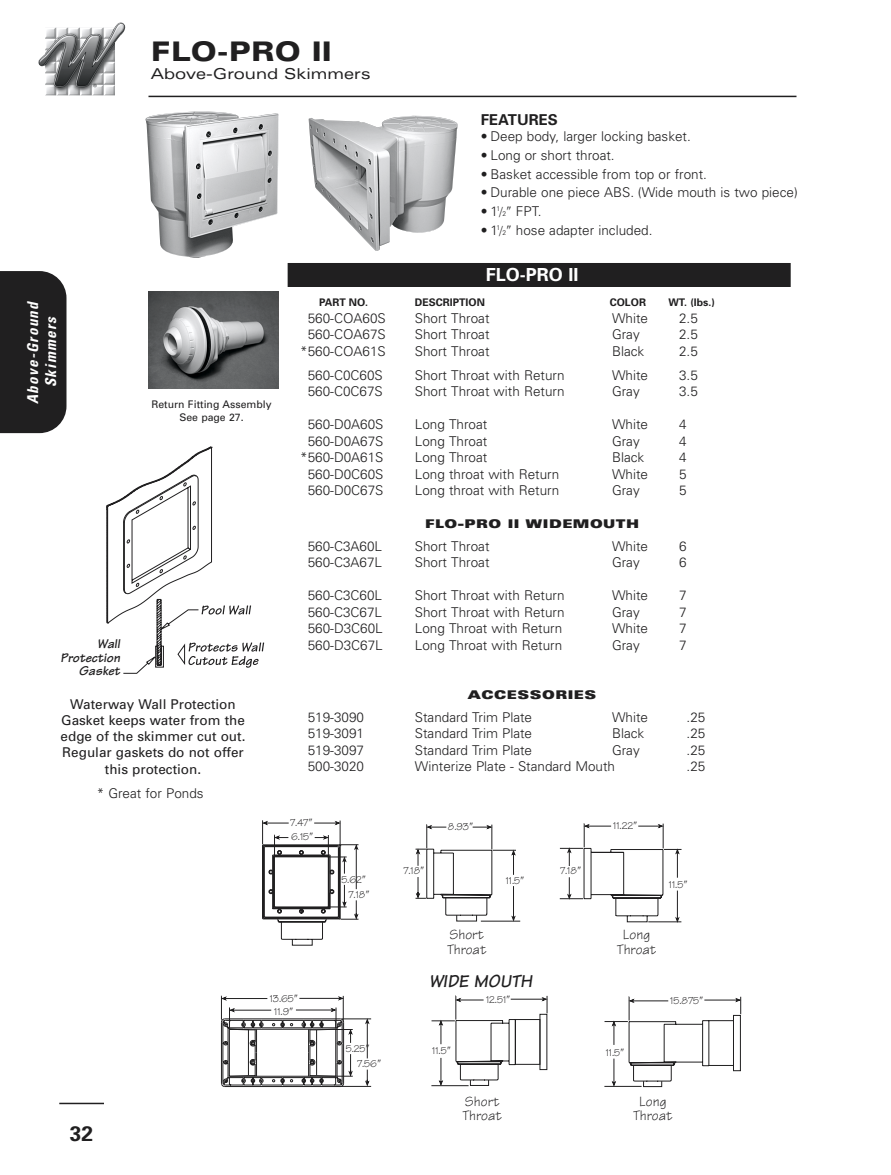
<style>
.page{position:relative;width:891px;height:1175px;background:#fff}
.page>*{position:absolute;margin:0;border:0;box-sizing:border-box;transform-origin:0 0}
.t1{font:900 expanded 27px "Univers";color:#201f20}
.t2{font:700 21px "Univers";color:#201f20}
.t3{font:italic 700 18.45px "Tekton";color:#201f20}
.t4{font:700 18px "Univers";color:#fff}
.t5{font:italic 700 condensed 15px/18px "Univers";letter-spacing:.09em;color:#fff;text-align:center}
.t6{font:expanded 15px "Univers";color:#201f20}
.t7{font:700 15px "Univers";color:#201f20}
.t8{font:14.4px/14.4px "Tekton";color:#201f20}
.t9{font:300 13.5px "Univers";color:#201f20}
.t10{font:13.5px/16.2px "Univers";color:#201f20;text-align:center}
.t11{font:italic 700 13.5px/13.5px "Tekton";color:#201f20;text-align:right}
.t12{font:900 expanded 12px "Univers";letter-spacing:.04em;color:#201f20}
.t13{font:10.5px/14.2px "Tekton";color:#201f20}
.t14{font:700 10.5px "Univers";color:#201f20}
.t15{font:10.5px/12.6px "Univers";color:#201f20;text-align:center}
.s1{font-size:6.75px}
</style>
<div class="page">
<hr style="left:59px;top:1102px;width:45px;height:2px;background:#201f20">
<img style="left:38px;top:22px;width:88px;height:73px">
<div style="left:0;top:271px;width:66px;height:162px;background:#201f20"></div>
<hr style="left:148px;top:96px;width:648px;height:1px;background:#201f20">
<img style="left:145px;top:111px;width:134px;height:147px">
<img style="left:309px;top:115px;width:149px;height:136px">
<div style="left:288px;top:263px;width:503px;height:24px;background:#201f20"></div>
<img style="left:148px;top:292px;width:130px;height:96px">
<svg style="left:106px;top:446px;width:158px;height:228px"></svg>
<svg style="left:221px;top:820px;width:520px;height:267px"></svg>
<h1 class="t1" style="left:151px;top:41px;width:183px">FLO-PRO II</h1>
<p class="t6" style="left:151px;top:68px;width:221px">Above-Ground Skimmers</p>
<p class="t7" style="left:481px;top:114px;width:79px">FEATURES</p>
<p class="t9" style="left:481px;top:131px;width:212px">• Deep body, larger locking basket.</p>
<p class="t9" style="left:481px;top:150px;width:135px">• Long or short throat.</p>
<p class="t9" style="left:481px;top:169px;width:228px">• Basket accessible from top or front.</p>
<p class="t9" style="left:481px;top:187px;width:319px">• Durable one piece ABS. (Wide mouth is two piece)</p>
<p class="t9" style="left:481px;top:206px;width:62px">• 1<sup>1</sup> <span class="s1">2</span> FPT.</p>
<p class="t9" style="left:481px;top:225px;width:173px">• 1<sup>1</sup> <span class="s1">2</span> hose adapter included.</p>
<h3 class="t4" style="left:486px;top:268px;width:94px">FLO-PRO II</h3>
<p class="t5" style="left:26px;top:404px;width:104px;rotate:-90deg">Above-Ground<br>Skimmers</p>
<p class="t15" style="left:151px;top:399px;width:122px">Return Fitting Assembly<br>See page 27.</p>
<p class="t11" style="left:60px;top:639px;width:61px">Wall<br>Protection<br>Gasket</p>
<p class="t10" style="left:61px;top:697px;width:186px">Waterway Wall Protection<br>Gasket keeps water from the edge of the skimmer cut out.<br>Regular gaskets do not offer this protection.</p>
<p class="t9" style="left:97px;top:788px;width:108px">* Great for Ponds</p>
<p class="t14" style="left:319px;top:298px;width:50px">PART NO.</p>
<p class="t14" style="left:415px;top:298px;width:72px">DESCRIPTION</p>
<p class="t14" style="left:610px;top:298px;width:38px">COLOR</p>
<p class="t14" style="left:668px;top:298px;width:48px">WT. (lbs.)</p>
<p class="t9" style="left:308px;top:313px;width:80px">560-COA60S</p>
<p class="t9" style="left:415px;top:313px;width:76px">Short Throat</p>
<p class="t9" style="left:612px;top:313px;width:37px">White</p>
<p class="t9" style="left:679px;top:313px;width:20px">2.5</p>
<p class="t9" style="left:308px;top:329px;width:80px">560-COA67S</p>
<p class="t9" style="left:415px;top:329px;width:76px">Short Throat</p>
<p class="t9" style="left:612px;top:329px;width:29px">Gray</p>
<p class="t9" style="left:679px;top:329px;width:20px">2.5</p>
<p class="t9" style="left:300px;top:346px;width:87px">*560-COA61S</p>
<p class="t9" style="left:415px;top:346px;width:76px">Short Throat</p>
<p class="t9" style="left:612px;top:346px;width:34px">Black</p>
<p class="t9" style="left:679px;top:346px;width:20px">2.5</p>
<p class="t9" style="left:308px;top:370px;width:77px">560-C0C60S</p>
<p class="t9" style="left:415px;top:370px;width:151px">Short Throat with Return</p>
<p class="t9" style="left:612px;top:370px;width:37px">White</p>
<p class="t9" style="left:679px;top:370px;width:20px">3.5</p>
<p class="t9" style="left:308px;top:386px;width:77px">560-C0C67S</p>
<p class="t9" style="left:415px;top:386px;width:151px">Short Throat with Return</p>
<p class="t9" style="left:612px;top:386px;width:29px">Gray</p>
<p class="t9" style="left:679px;top:386px;width:20px">3.5</p>
<p class="t9" style="left:308px;top:419px;width:77px">560-D0A60S</p>
<p class="t9" style="left:415px;top:419px;width:74px">Long Throat</p>
<p class="t9" style="left:612px;top:419px;width:37px">White</p>
<p class="t9" style="left:679px;top:419px;width:9px">4</p>
<p class="t9" style="left:308px;top:436px;width:77px">560-D0A67S</p>
<p class="t9" style="left:415px;top:436px;width:74px">Long Throat</p>
<p class="t9" style="left:612px;top:436px;width:29px">Gray</p>
<p class="t9" style="left:679px;top:436px;width:9px">4</p>
<p class="t9" style="left:300px;top:452px;width:85px">*560-D0A61S</p>
<p class="t9" style="left:415px;top:452px;width:74px">Long Throat</p>
<p class="t9" style="left:612px;top:452px;width:34px">Black</p>
<p class="t9" style="left:679px;top:452px;width:9px">4</p>
<p class="t9" style="left:308px;top:469px;width:77px">560-D0C60S</p>
<p class="t9" style="left:415px;top:469px;width:146px">Long throat with Return</p>
<p class="t9" style="left:612px;top:469px;width:37px">White</p>
<p class="t9" style="left:679px;top:469px;width:9px">5</p>
<p class="t9" style="left:308px;top:485px;width:77px">560-D0C67S</p>
<p class="t9" style="left:415px;top:485px;width:146px">Long throat with Return</p>
<p class="t9" style="left:612px;top:485px;width:29px">Gray</p>
<p class="t9" style="left:679px;top:485px;width:9px">5</p>
<p class="t12" style="left:425px;top:519px;width:216px">FLO-PRO II WIDEMOUTH</p>
<p class="t9" style="left:308px;top:541px;width:76px">560-C3A60L</p>
<p class="t9" style="left:415px;top:541px;width:76px">Short Throat</p>
<p class="t9" style="left:612px;top:541px;width:37px">White</p>
<p class="t9" style="left:679px;top:541px;width:9px">6</p>
<p class="t9" style="left:308px;top:557px;width:76px">560-C3A67L</p>
<p class="t9" style="left:415px;top:557px;width:76px">Short Throat</p>
<p class="t9" style="left:612px;top:557px;width:29px">Gray</p>
<p class="t9" style="left:679px;top:557px;width:9px">6</p>
<p class="t9" style="left:308px;top:590px;width:76px">560-C3C60L</p>
<p class="t9" style="left:415px;top:590px;width:151px">Short Throat with Return</p>
<p class="t9" style="left:612px;top:590px;width:37px">White</p>
<p class="t9" style="left:679px;top:590px;width:9px">7</p>
<p class="t9" style="left:308px;top:607px;width:76px">560-C3C67L</p>
<p class="t9" style="left:415px;top:607px;width:151px">Short Throat with Return</p>
<p class="t9" style="left:612px;top:607px;width:29px">Gray</p>
<p class="t9" style="left:679px;top:607px;width:9px">7</p>
<p class="t9" style="left:308px;top:623px;width:77px">560-D3C60L</p>
<p class="t9" style="left:415px;top:623px;width:149px">Long Throat with Return</p>
<p class="t9" style="left:612px;top:623px;width:37px">White</p>
<p class="t9" style="left:679px;top:623px;width:9px">7</p>
<p class="t9" style="left:308px;top:640px;width:77px">560-D3C67L</p>
<p class="t9" style="left:415px;top:640px;width:149px">Long Throat with Return</p>
<p class="t9" style="left:612px;top:640px;width:29px">Gray</p>
<p class="t9" style="left:679px;top:640px;width:9px">7</p>
<p class="t12" style="left:468px;top:690px;width:130px">ACCESSORIES</p>
<p class="t9" style="left:308px;top:712px;width:58px">519-3090</p>
<p class="t9" style="left:415px;top:712px;width:119px">Standard Trim Plate</p>
<p class="t9" style="left:612px;top:712px;width:37px">White</p>
<p class="t9" style="left:687px;top:712px;width:20px">.25</p>
<p class="t9" style="left:308px;top:728px;width:58px">519-3091</p>
<p class="t9" style="left:415px;top:728px;width:119px">Standard Trim Plate</p>
<p class="t9" style="left:612px;top:728px;width:34px">Black</p>
<p class="t9" style="left:687px;top:728px;width:20px">.25</p>
<p class="t9" style="left:308px;top:745px;width:58px">519-3097</p>
<p class="t9" style="left:415px;top:745px;width:119px">Standard Trim Plate</p>
<p class="t9" style="left:612px;top:745px;width:29px">Gray</p>
<p class="t9" style="left:687px;top:745px;width:20px">.25</p>
<p class="t9" style="left:308px;top:761px;width:58px">500-3020</p>
<p class="t9" style="left:415px;top:761px;width:202px">Winterize Plate - Standard Mouth</p>
<p class="t9" style="left:687px;top:761px;width:20px">.25</p>
<p class="t13" style="left:290px;top:817px;width:21px">7.47<br>6.15</p>
<p class="t13" style="left:341px;top:873px;width:22px">5.62</p>
<p class="t13" style="left:348px;top:889px;width:18px">7.18</p>
<p class="t13" style="left:403px;top:865px;width:18px">7.18</p>
<p class="t13" style="left:448px;top:821px;width:23px">8.93</p>
<p class="t13" style="left:506px;top:875px;width:16px">11.5</p>
<p class="t8" style="left:447px;top:929px;width:41px">Short<br>Throat</p>
<h3 class="t3" style="left:429px;top:974px;width:105px">WIDE MOUTH</h3>
<p class="t13" style="left:560px;top:865px;width:18px">7.18</p>
<p class="t13" style="left:613px;top:820px;width:21px">11.22</p>
<p class="t13" style="left:669px;top:879px;width:16px">11.5</p>
<p class="t8" style="left:617px;top:929px;width:41px;text-align:center">Long<br>Throat</p>
<h2 class="t2" style="left:70px;top:1125px;width:25px">32</h2>
<p class="t13" style="left:270px;top:993px;width:26px">13.65</p>
<p class="t13" style="left:274px;top:1006px;width:16px">11.9</p>
<p class="t13" style="left:357px;top:1041px;width:21px;line-height:15.6px;text-indent:-11px">5.25<br>7.56</p>
<p class="t13" style="left:432px;top:1045px;width:16px">11.5</p>
<p class="t13" style="left:486px;top:993px;width:22px">12.51</p>
<p class="t13" style="left:606px;top:1046px;width:16px">11.5</p>
<p class="t13" style="left:670px;top:994px;width:30px">15.875</p>
<p class="t8" style="left:463px;top:1096px;width:41px">Short<br>Throat</p>
<p class="t8" style="left:633px;top:1096px;width:41px;text-align:center">Long<br>Throat</p>
</div>
